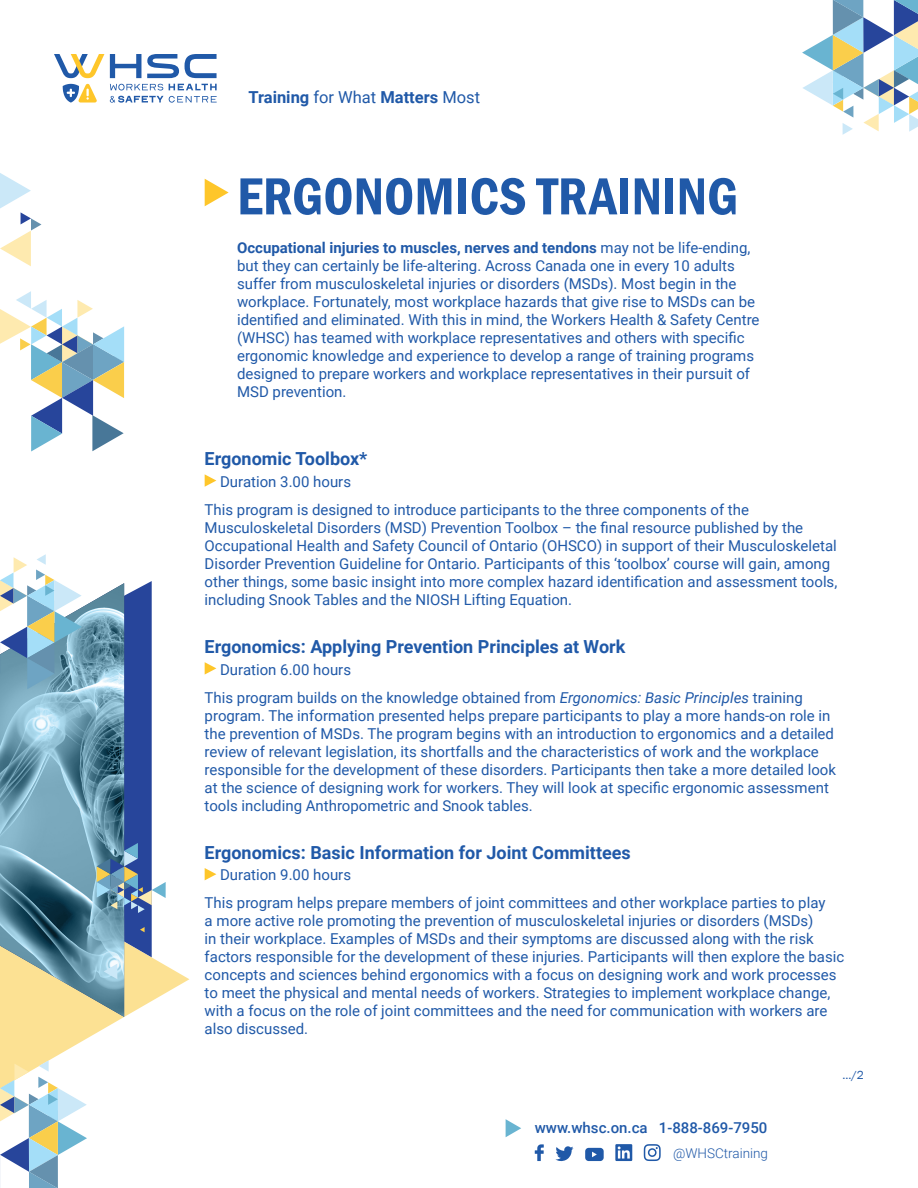
<style>
.page{position:relative;width:918px;height:1188px;background:#fff}
.page>*{position:absolute;margin:0;border:0;box-sizing:border-box;transform-origin:0 0}
.t1{font:600 condensed 54px "Franklin Gothic";color:#2059a8}
.Sub-Title{font:700 18px "Roboto";color:#2059a8}
.t2{font:700 16.5px "Roboto";color:#2059a8}
.Body_Text{font:15px/18px "Roboto";color:#2059a8}
.Opening_Paragraph{font:15px/18px "Roboto";color:#2059a8}
.Duration{font:15px "Roboto";color:#2059a8}
.t3{font:500 15px "Roboto";color:#2059a8}
.t4{font:300 13.5px "Roboto";color:#2059a8}
._2{font:12px "Franklin Gothic";color:#2059a8}
.s1{font-weight:400}
.s2{font-weight:700}
.s3{font-style:italic}
</style>
<div class="page">
<svg style="left:0;top:957px;width:189px;height:103px"></svg>
<svg style="left:110px;top:84px;width:53px;height:6px"></svg>
<svg style="left:169px;top:84px;width:48px;height:6px"></svg>
<svg style="left:110px;top:96px;width:53px;height:7px"></svg>
<svg style="left:169px;top:96px;width:48px;height:7px"></svg>
<svg style="left:54px;top:54px;width:50px;height:24px"></svg>
<svg style="left:110px;top:54px;width:31px;height:24px"></svg>
<svg style="left:147px;top:54px;width:32px;height:24px"></svg>
<svg style="left:185px;top:54px;width:32px;height:24px"></svg>
<svg style="left:63px;top:84px;width:34px;height:19px"></svg>
<svg style="left:205px;top:179px;width:24px;height:27px"></svg>
<svg style="left:205px;top:474px;width:11px;height:13px"></svg>
<svg style="left:205px;top:662px;width:11px;height:13px"></svg>
<svg style="left:205px;top:868px;width:11px;height:12px"></svg>
<svg style="left:0;top:291px;width:124px;height:160px"></svg>
<svg style="left:0;top:173px;width:41px;height:93px"></svg>
<svg style="left:0;top:598px;width:124px;height:419px;background:#7ea2aa"></svg>
<svg style="left:0;top:554px;width:82px;height:135px"></svg>
<svg style="left:0;top:1060px;width:87px;height:128px"></svg>
<svg style="left:104px;top:964px;width:13px;height:15px"></svg>
<svg style="left:97px;top:581px;width:69px;height:376px"></svg>
<svg style="left:802px;top:0;width:116px;height:135px"></svg>
<svg style="left:535px;top:1144px;width:9px;height:17px"></svg>
<svg style="left:644px;top:1144px;width:17px;height:17px"></svg>
<svg style="left:615px;top:1144px;width:17px;height:17px"></svg>
<svg style="left:555px;top:1146px;width:19px;height:15px"></svg>
<svg style="left:585px;top:1148px;width:19px;height:13px"></svg>
<svg style="left:506px;top:1119px;width:15px;height:18px"></svg>
<p class="t2" style="left:248px;top:85px;width:233px">Training <span class="s1">for What</span> Matters <span class="s1">Most</span></p>
<p class="t1" style="left:237px;top:160px;width:503px">ERGONOMICS TRAINING</p>
<p class="Opening_Paragraph" style="left:237px;top:238px;width:524px"><span class="s2">Occupational injuries to muscles, nerves and tendons</span> may not be life-ending, but they can certainly be life-altering. Across Canada one in every 10 adults suffer from musculoskeletal injuries or disorders (MSDs). Most begin in the workplace. Fortunately, most workplace hazards that give rise to MSDs can be identified and eliminated. With this in mind, the Workers Health &amp; Safety Centre (WHSC) has teamed with workplace representatives and others with specific ergonomic knowledge and experience to develop a range of training programs designed to prepare workers and workplace representatives in their pursuit of MSD prevention.</p>
<p class="Sub-Title" style="left:205px;top:446px;width:164px">Ergonomic Toolbox*</p>
<p class="Duration" style="left:220px;top:471px;width:132px">Duration 3.00 hours</p>
<p class="Body_Text" style="left:205px;top:500px;width:634px">This program is designed to introduce participants to the three components of the Musculoskeletal Disorders (MSD) Prevention Toolbox – the final resource published by the Occupational Health and Safety Council of Ontario (OHSCO) in support of their Musculoskeletal Disorder Prevention Guideline for Ontario. Participants of this ‘toolbox’ course will gain, among other things, some basic insight into more complex hazard identification and assessment tools, including Snook Tables and the NIOSH Lifting Equation.</p>
<p class="Sub-Title" style="left:205px;top:634px;width:422px">Ergonomics: Applying Prevention Principles at Work</p>
<p class="Duration" style="left:220px;top:659px;width:132px">Duration 6.00 hours</p>
<p class="Body_Text" style="left:205px;top:688px;width:633px">This program builds on the knowledge obtained from <span class="s3">Ergonomics: Basic Principles</span> training program. The information presented helps prepare participants to play a more hands-on role in the prevention of MSDs. The program begins with an introduction to ergonomics and a detailed review of relevant legislation, its shortfalls and the characteristics of work and the workplace responsible for the development of these disorders. Participants then take a more detailed look at the science of designing work for workers. They will look at specific ergonomic assessment tools including Anthropometric and Snook tables.</p>
<p class="Sub-Title" style="left:205px;top:840px;width:428px">Ergonomics: Basic Information for Joint Committees</p>
<p class="Duration" style="left:220px;top:865px;width:132px">Duration 9.00 hours</p>
<p class="Body_Text" style="left:205px;top:893px;width:641px">This program helps prepare members of joint committees and other workplace parties to play<br>a more active role promoting the prevention of musculoskeletal injuries or disorders (MSDs)<br>in their workplace. Examples of MSDs and their symptoms are discussed along with the risk factors responsible for the development of these injuries. Participants will then explore the basic concepts and sciences behind ergonomics with a focus on designing work and work processes to meet the physical and mental needs of workers. Strategies to implement workplace change, with a focus on the role of joint committees and the need for communication with workers are also discussed.</p>
<p class="_2" style="left:843px;top:1067px;width:23px">.../2</p>
<p class="t3" style="left:535px;top:1117px;width:234px">www.whsc.on.ca 1-888-869-7950</p>
<p class="t4" style="left:673px;top:1143px;width:96px">@WHSCtraining</p>
</div>
